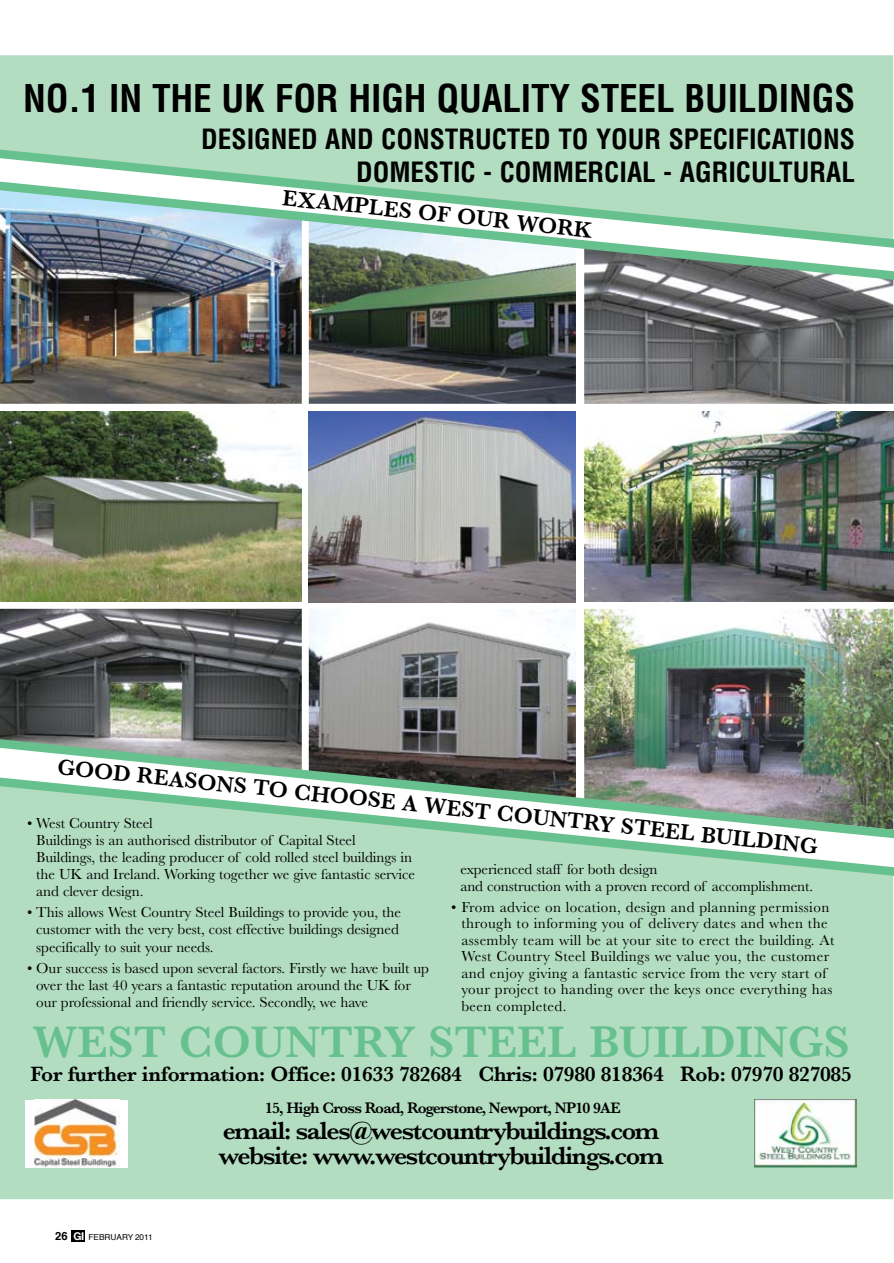
<style>
.page{position:relative;width:894px;height:1263px;background:#fff}
.page>*{position:absolute;margin:0;border:0;box-sizing:border-box;transform-origin:0 0}
.t1{font:600 45.9px "Baskerville";color:#67c18e}
.t2{font:700 condensed 37.35px "Helvetica";letter-spacing:-.005em;color:#000}
.t3{font:700 condensed 27.3px/32.7px "Helvetica";color:#000;text-align:right}
.t4{font:600 25.8px/25.8px "Baskerville";letter-spacing:-.05em;color:#000}
.t5{font:600 22.95px "Baskerville";color:#000}
.t6{font:600 21.45px "Baskerville";letter-spacing:-.015em;color:#000}
.t7{font:600 15.75px "Baskerville";letter-spacing:-.05em;color:#000}
.t8{font:15px/17.1px "Baskerville";letter-spacing:-.005em;color:#000}
.t9{font:15px/16.5px "Baskerville";letter-spacing:.025em;color:#000}
.t10{font:8.25px "Helvetica";color:#000}
.s1{font-weight:700;font-size:11.25px}
.s2{font-family:"Helvetica Neue";font-weight:700;font-size:10.8px;color:#fff}
</style>
<div class="page">
<div style="left:71px;top:1230px;width:14px;height:11px;background:#000"></div>
<img style="left:0;top:55px;width:893px;height:1144px">
<h2 class="t2" style="left:23px;top:75px;width:833px">NO.1 IN THE UK FOR HIGH QUALITY STEEL BUILDINGS</h2>
<h3 class="t3" style="left:201px;top:123px;width:655px">DESIGNED AND CONSTRUCTED TO YOUR SPECIFICATIONS<br>DOMESTIC - COMMERCIAL - AGRICULTURAL</h3>
<h3 class="t5" style="left:284px;top:184px;width:312px;rotate:6deg">EXAMPLES OF OUR WORK</h3>
<h3 class="t5" style="left:59px;top:753px;width:765px;rotate:6deg">GOOD REASONS TO CHOOSE A WEST COUNTRY STEEL BUILDING</h3>
<p class="t8" style="left:36px;top:814px;width:380px;text-indent:-9px">• West Country Steel<br>Buildings is an authorised distributor of Capital Steel Buildings, the leading producer of cold rolled steel buildings in the UK and Ireland. Working together we give fantastic service and clever design.</p>
<p class="t8" style="left:36px;top:904px;width:366px;text-indent:-9px">• This allows West Country Steel Buildings to provide you, the customer with the very best, cost effective buildings designed specifically to suit your needs.</p>
<p class="t8" style="left:36px;top:959px;width:394px;text-indent:-9px">• Our success is based upon several factors. Firstly we have built up over the last 40 years a fantastic reputation around the UK for our professional and friendly service. Secondly, we have</p>
<p class="t8" style="left:460px;top:861px;width:354px">experienced staff for both design<br>and construction with a proven record of accomplishment.</p>
<p class="t9" style="left:461px;top:899px;width:374px;text-indent:-10px">• From advice on location, design and planning permission through to informing you of delivery dates and when the assembly team will be at your site to erect the building. At West Country Steel Buildings we value you, the customer and enjoy giving a fantastic service from the very start of your project to handing over the keys once everything has been completed.</p>
<h1 class="t1" style="left:32px;top:1015px;width:818px">WEST COUNTRY STEEL BUILDINGS</h1>
<h3 class="t6" style="left:30px;top:1062px;width:823px">For further information: Office: 01633 782684 Chris: 07980 818364 Rob: 07970 827085</h3>
<p class="t10" style="left:55px;top:1231px;width:99px"><span class="s1">26</span> <span class="s2">GI</span> FEBRUARY 2011</p>
<p class="t7" style="left:265px;top:1098px;width:357px">15, High Cross Road, Rogerstone, Newport, NP10 9AE</p>
<h3 class="t4" style="left:219px;top:1117px;width:446px">email: sales@westcountrybuildings.com website: www.westcountrybuildings.com</h3>
</div>
